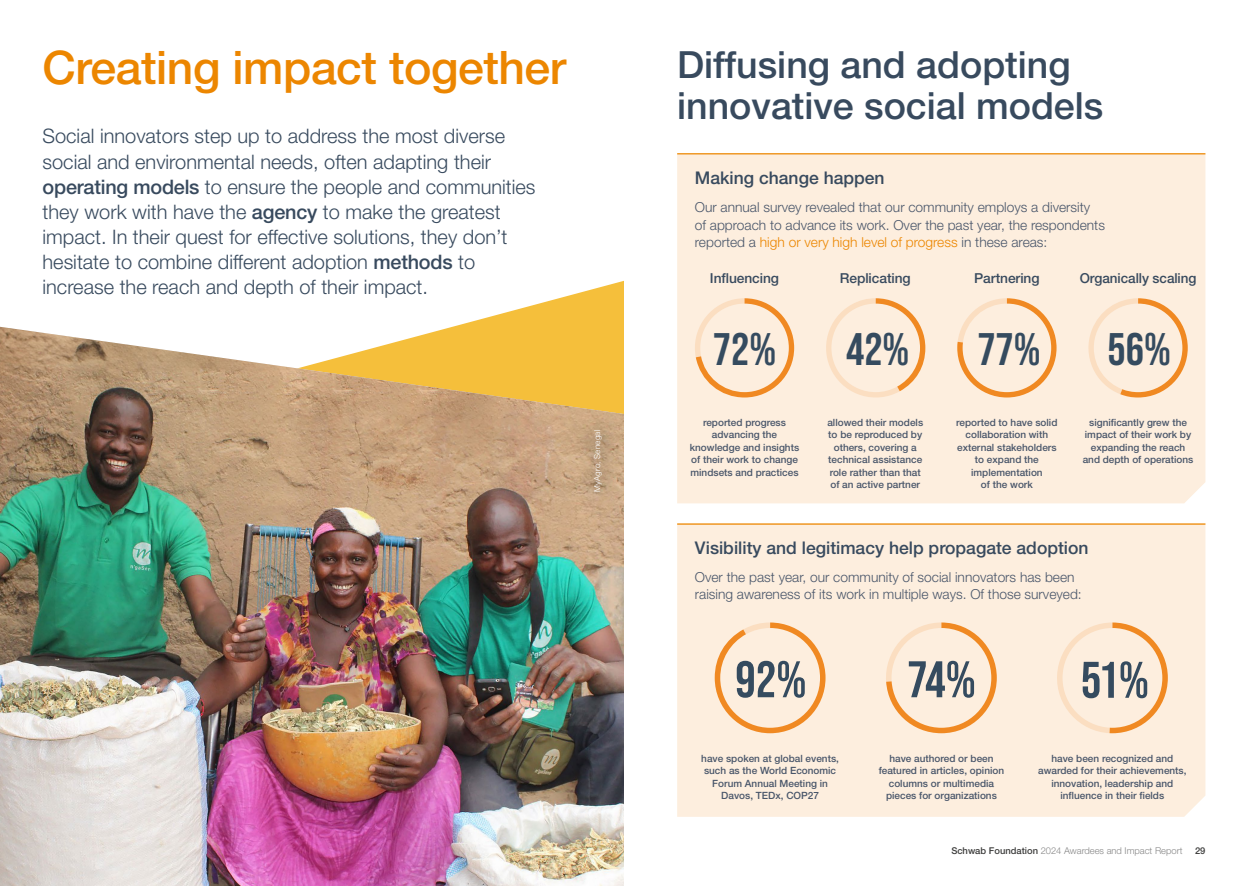
<style>
.page{position:relative;width:1248px;height:886px;background:#fff}
.page>*{position:absolute;margin:0;border:0;box-sizing:border-box;transform-origin:0 0}
.t1{font:51.38px "Bebas Neue";color:#354b5f}
.t2{font:500 46.25px "Helvetica Neue LT Pro";letter-spacing:-.01em;color:#ec8600}
.t3{font:45.62px "Bebas Neue";color:#354b5f}
.t4{font:500 37.5px/41.2px "Helvetica Neue LT Pro";color:#384a5e}
.t5{font:300 20px/25px "Helvetica Neue LT Pro";color:#384a5e}
.t6{font:500 17.5px "Helvetica Neue LT Pro";color:#384a5e}
.t7{font:300 13.75px/17.5px "Helvetica Neue LT Pro";color:#49566a}
.t8{font:500 13.75px "Helvetica Neue LT Pro";letter-spacing:-.005em;color:#384a5e}
.t9{font:500 10px/12.5px "Helvetica Neue LT Pro";color:#49566a;text-align:center}
.t10{font:300 9.38px "Helvetica Neue LT Pro";color:#878787}
.t11{font:500 9.38px "Helvetica Neue LT Pro";color:#3c3c3b}
.t12{font:300 8.12px "Helvetica Neue LT Pro";letter-spacing:.02em;color:#fff}
.s1{font-weight:500}
.s2{color:#ec8600}
.s3{font-weight:500;color:#3c3c3b}
</style>
<div class="page">
<svg style="left:452px;top:281px;width:172px;height:46px"></svg>
<div style="left:677px;top:154px;width:528px;height:349px;background:#fdeede"></div>
<div style="left:677px;top:525px;width:528px;height:292px;background:#fdeede"></div>
<svg style="left:694px;top:298px;width:100px;height:99px;background:#fbe1c7"></svg>
<svg style="left:826px;top:298px;width:99px;height:99px;background:#fbe5ce"></svg>
<svg style="left:957px;top:298px;width:99px;height:99px;background:#fbe0c5"></svg>
<svg style="left:1088px;top:298px;width:99px;height:99px;background:#fbe3cb"></svg>
<svg style="left:714px;top:622px;width:111px;height:111px;background:#fbe0c4"></svg>
<svg style="left:885px;top:622px;width:111px;height:111px;background:#fbe2c8"></svg>
<svg style="left:1056px;top:622px;width:111px;height:111px;background:#fbe5ce"></svg>
<hr style="left:677px;top:153px;width:528px;height:1px;background:#ec8600">
<hr style="left:677px;top:523px;width:528px;height:2px;background:#ec8600">
<img style="left:0;top:327px;width:624px;height:559px">
<div style="left:577px;top:413px;width:43px;height:97px;background:#000;opacity:.6"></div>
<h2 class="t2" style="left:43px;top:40px;width:525px">Creating impact together</h2>
<p class="t5" style="left:43px;top:123px;width:494px">Social innovators step up to address the most diverse social and environmental needs, often adapting their <span class="s1">operating models</span> to ensure the people and communities they work with have the <span class="s1">agency</span> to make the greatest impact. In their quest for effective solutions, they don’t hesitate to combine different adoption <span class="s1">methods</span> to increase the reach and depth of their impact.</p>
<p class="t12" style="left:592px;top:492px;width:64px;rotate:-90deg">MyAgro, Senegal</p>
<h3 class="t4" style="left:677px;top:43px;width:427px">Diffusing and adopting innovative social models</h3>
<h3 class="t6" style="left:694px;top:167px;width:191px">Making change happen</h3>
<h3 class="t7" style="left:694px;top:198px;width:411px">Our annual survey revealed that our community employs a diversity<br>of approach to advance its work. Over the past year, the respondents reported a <span class="s2">high or very high level of progress</span> in these areas:</h3>
<h3 class="t8" style="left:709px;top:270px;width:71px">Influencing</h3>
<h3 class="t8" style="left:839px;top:270px;width:72px">Replicating</h3>
<h3 class="t8" style="left:974px;top:270px;width:67px">Partnering</h3>
<h3 class="t8" style="left:1079px;top:270px;width:118px">Organically scaling</h3>
<h3 class="t3" style="left:712px;top:323px;width:65px">72%</h3>
<h3 class="t3" style="left:846px;top:323px;width:65px">42%</h3>
<h3 class="t3" style="left:977px;top:323px;width:65px">77%</h3>
<h3 class="t3" style="left:1107px;top:323px;width:65px">56%</h3>
<p class="t9" style="left:689px;top:416px;width:111px">reported progress advancing the knowledge and insights of their work to change mindsets and practices</p>
<p class="t9" style="left:827px;top:416px;width:97px">allowed their models to be reproduced by others, covering a technical assistance role rather than that of an active partner</p>
<p class="t9" style="left:956px;top:416px;width:103px">reported to have solid collaboration with external stakeholders to expand the implementation<br>of the work</p>
<p class="t9" style="left:1082px;top:416px;width:112px">significantly grew the impact of their work by expanding the reach and depth of operations</p>
<h3 class="t6" style="left:694px;top:537px;width:395px">Visibility and legitimacy help propagate adoption</h3>
<h3 class="t7" style="left:694px;top:568px;width:388px">Over the past year, our community of social innovators has been raising awareness of its work in multiple ways. Of those surveyed:</h3>
<h1 class="t1" style="left:735px;top:650px;width:73px">92%</h1>
<h1 class="t1" style="left:907px;top:650px;width:70px">74%</h1>
<h1 class="t1" style="left:1080px;top:651px;width:70px">51%</h1>
<p class="t9" style="left:701px;top:752px;width:139px">have spoken at global events, such as the World Economic<br>Forum Annual Meeting in<br>Davos, TEDx, COP27</p>
<p class="t9" style="left:878px;top:752px;width:127px">have authored or been featured in articles, opinion columns or multimedia pieces for organizations</p>
<p class="t9" style="left:1038px;top:752px;width:150px">have been recognized and awarded for their achievements, innovation, leadership and influence in their fields</p>
<p class="t10" style="left:951px;top:845px;width:232px"><span class="s3">Schwab Foundation</span> 2024 Awardees and Impact Report</p>
<p class="t11" style="left:1194px;top:845px;width:12px">29</p>
</div>
